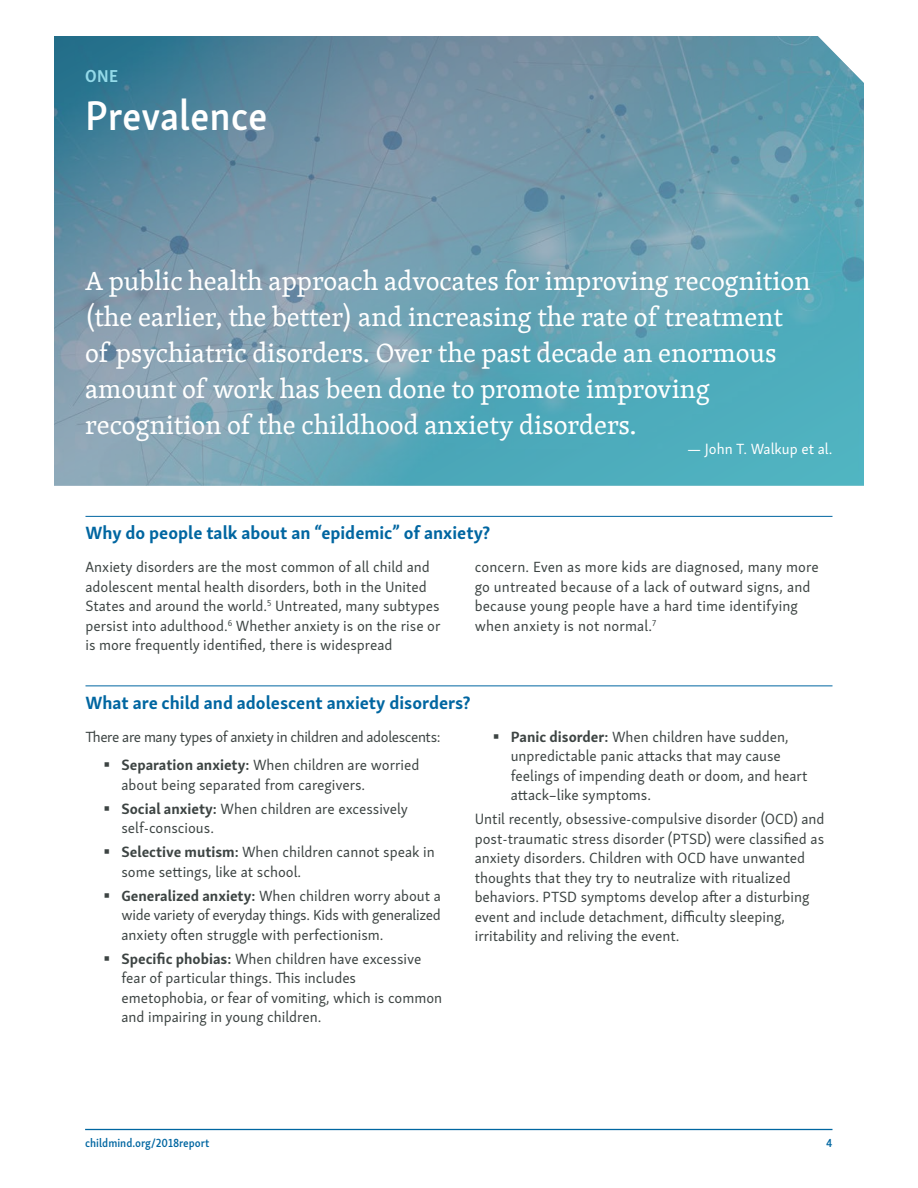
<style>
.page{position:relative;width:918px;height:1188px;background:#fff}
.page>*{position:absolute;margin:0;border:0;box-sizing:border-box;transform-origin:0 0}
.t1{font:600 42px "Skolar Sans Latn Cn";color:#fff}
.t2{font:27px/36px "Skolar Latin";color:#fff}
.Subhead{font:700 18px "Skolar Sans Latn";color:#0066a1}
.t3{font:700 18px "Skolar Sans Latn Cn";color:#94dae9}
.Body_copy{font:15px/19.5px "Skolar Sans Latn";color:#3d4443}
.Bullet_2{font:15px/19.5px "Skolar Sans Latn";color:#3d4443}
.Body_copy-2{font:15px "Skolar Sans Latn";letter-spacing:-.025em;color:#3d4443}
.Body_copy-3{font:15px "Skolar Sans Latn";color:#fff}
.t4{font:600 12px "Skolar Sans Latn Cn";color:#0066a1}
.s1{font-weight:700}
</style>
<div class="page">
<hr style="left:85px;top:1129px;width:747px;height:1px;background:#0066a1">
<img style="left:54px;top:36px;width:810px;height:450px">
<hr style="left:86px;top:516px;width:746px;height:1px;background:#0066a1">
<hr style="left:86px;top:686px;width:746px;height:1px;background:#0066a1">
<p class="t3" style="left:85px;top:61px;width:34px">ONE</p>
<p class="t1" style="left:85px;top:82px;width:184px">Prevalence</p>
<p class="t2" style="left:85px;top:262px;width:727px">A public health approach advocates for improving recognition (the earlier, the better) and increasing the rate of treatment of psychiatric disorders. Over the past decade an enormous amount of work has been done to promote improving recognition of the childhood anxiety disorders.</p>
<p class="Body_copy-3" style="left:687px;top:437px;width:147px">— John T. Walkup et al.</p>
<p class="Subhead" style="left:86px;top:518px;width:406px">Why do people talk about an “epidemic” of anxiety?</p>
<p class="Body_copy" style="left:85px;top:556px;width:357px">Anxiety disorders are the most common of all child and adolescent mental health disorders, both in the United States and around the world.<sup>5</sup> Untreated, many subtypes persist into adulthood.<sup>6</sup> Whether anxiety is on the rise or is more frequently identified, there is widespread</p>
<p class="Body_copy" style="left:475px;top:556px;width:346px">concern. Even as more kids are diagnosed, many more go untreated because of a lack of outward signs, and because young people have a hard time identifying when anxiety is not normal.<sup>7</sup></p>
<p class="Subhead" style="left:86px;top:688px;width:387px">What are child and adolescent anxiety disorders?</p>
<p class="Body_copy-2" style="left:86px;top:725px;width:357px">There are many types of anxiety in children and adolescents:</p>
<p class="Bullet_2" style="left:122px;top:754px;width:300px"><span class="s1">Separation anxiety:</span> When children are worried about being separated from caregivers.</p>
<p class="Bullet_2" style="left:122px;top:798px;width:288px"><span class="s1">Social anxiety:</span> When children are excessively self-conscious.</p>
<p class="Bullet_2" style="left:121px;top:841px;width:315px"><span class="s1">Selective mutism:</span> When children cannot speak in some settings, like at school.</p>
<p class="Bullet_2" style="left:122px;top:885px;width:321px;text-align:justify"><span class="s1">Generalized anxiety:</span> When children worry about a wide variety of everyday things. Kids with generalized anxiety often struggle with perfectionism.</p>
<p class="Bullet_2" style="left:122px;top:948px;width:322px"><span class="s1">Specific phobias:</span> When children have excessive fear of particular things. This includes emetophobia, or fear of vomiting, which is common and impairing in young children.</p>
<p class="Bullet_2" style="left:511px;top:726px;width:298px"><span class="s1">Panic disorder:</span> When children have sudden, unpredictable panic attacks that may cause feelings of impending death or doom, and heart attack–like symptoms.</p>
<p class="Body_copy" style="left:475px;top:808px;width:351px">Until recently, obsessive-compulsive disorder (OCD) and post-traumatic stress disorder (PTSD) were classified as anxiety disorders. Children with OCD have unwanted thoughts that they try to neutralize with ritualized behaviors. PTSD symptoms develop after a disturbing event and include detachment, difficulty sleeping, irritability and reliving the event.</p>
<p class="t4" style="left:85px;top:1134px;width:126px">childmind.org/2018report</p>
<p class="t4" style="left:826px;top:1134px;width:8px">4</p>
</div>
